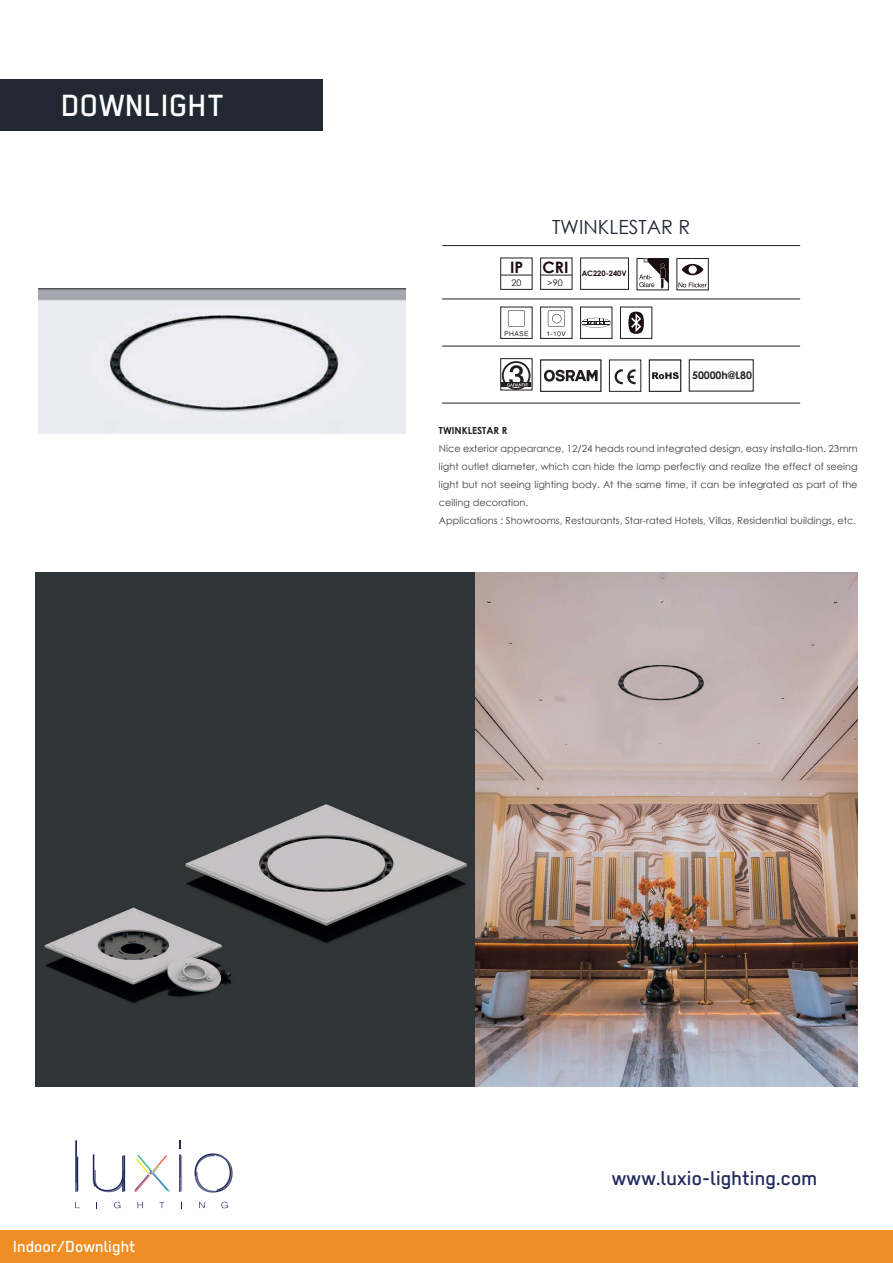
<style>
.page{position:relative;width:893px;height:1263px;background:#fff}
.page>*{position:absolute;margin:0;border:0;box-sizing:border-box;transform-origin:0 0}
.t1{font:500 34.5px "Regular";color:#fff}
.t2{font:500 22.5px "Regular";color:#20295c}
.t3{font:19.5px "Century Gothic";color:#212832}
.t4{font:500 18px "Regular";color:#fff}
.t5{font:700 15.75px "Century Gothic";color:#190d0e}
.t6{font:700 10.5px "Century Gothic";color:#231f20}
.t7{font:9.75px/18px "Century Gothic";color:#3e4141}
.t8{font:700 9.75px "Century Gothic";color:#231f20}
.t9{font:9px "Century Gothic";color:#190d0e}
.t10{font:700 7.5px "Century Gothic";color:#190d0e}
</style>
<div class="page">
<div style="left:0;top:79px;width:322px;height:51px;background:#212832"></div>
<div style="left:1px;top:1230px;width:892px;height:33px;background:#ee8e24"></div>
<svg style="left:137px;top:1202px;width:6px;height:6px"></svg>
<svg style="left:159px;top:1202px;width:5px;height:6px"></svg>
<svg style="left:199px;top:1202px;width:6px;height:6px"></svg>
<svg style="left:75px;top:1140px;width:3px;height:52px"></svg>
<svg style="left:93px;top:1154px;width:32px;height:38px"></svg>
<svg style="left:134px;top:1155px;width:36px;height:37px"></svg>
<svg style="left:179px;top:1140px;width:3px;height:52px"></svg>
<svg style="left:195px;top:1153px;width:38px;height:39px"></svg>
<svg style="left:114px;top:1202px;width:6px;height:6px"></svg>
<svg style="left:221px;top:1202px;width:7px;height:6px"></svg>
<hr style="left:442px;top:346px;width:358px;height:1px;background:#231f20">
<hr style="left:442px;top:403px;width:358px;height:1px;background:#231f20">
<hr style="left:442px;top:245px;width:358px;height:1px;background:#231f20">
<hr style="left:442px;top:298px;width:358px;height:1px;background:#231f20">
<div style="left:580px;top:258px;width:49px;height:32px;border:1px solid #231f20"></div>
<div style="left:609px;top:360px;width:32px;height:32px;border:1px solid #231f20"></div>
<svg style="left:615px;top:369px;width:21px;height:15px"></svg>
<div style="left:649px;top:360px;width:32px;height:32px;border:1px solid #231f20"></div>
<svg style="left:652px;top:372px;width:27px;height:7px"></svg>
<div style="left:540px;top:360px;width:61px;height:32px;border:1px solid #231f20"></div>
<div style="left:500px;top:358px;width:32px;height:32px;border:1px solid #231f20"></div>
<svg style="left:501px;top:361px;width:30px;height:29px"></svg>
<div style="left:500px;top:258px;width:32px;height:32px;border:1px solid #231f20"></div>
<hr style="left:501px;top:275px;width:31px;height:1px;background:#231f20">
<div style="left:540px;top:258px;width:32px;height:32px;border:1px solid #231f20"></div>
<hr style="left:541px;top:275px;width:31px;height:1px;background:#231f20">
<div style="left:580px;top:307px;width:32px;height:32px;border:1px solid #231f20"></div>
<svg style="left:581px;top:317px;width:30px;height:11px"></svg>
<div style="left:500px;top:307px;width:32px;height:32px;border:1px solid #231f20"></div>
<svg style="left:505px;top:310px;width:23px;height:26px"></svg>
<div style="left:540px;top:307px;width:32px;height:32px;border:1px solid #231f20"></div>
<svg style="left:547px;top:310px;width:19px;height:26px"></svg>
<svg style="left:682px;top:264px;width:21px;height:11px"></svg>
<div style="left:688px;top:265px;width:9px;height:9px;background:#fff;border-radius:50%"></div>
<svg style="left:678px;top:283px;width:29px;height:4px"></svg>
<div style="left:637px;top:258px;width:32px;height:32px;border:1px solid #231f20"></div>
<svg style="left:639px;top:258px;width:29px;height:31px"></svg>
<div style="left:620px;top:307px;width:32px;height:32px;border:1px solid #231f20"></div>
<div style="left:628px;top:312px;width:16px;height:22px;background:#190d0e;border-radius:50%"></div>
<svg style="left:631px;top:313px;width:10px;height:19px"></svg>
<img style="left:35px;top:573px;width:823px;height:514px">
<img style="left:39px;top:288px;width:366px;height:146px">
<svg style="left:544px;top:370px;width:54px;height:12px"></svg>
<h1 class="t1" style="left:61px;top:86px;width:164px">DOWNLIGHT</h1>
<h3 class="t5" style="left:510px;top:255px;width:15px">IP</h3>
<p class="t9" style="left:512px;top:276px;width:11px">20</p>
<h3 class="t3" style="left:552px;top:213px;width:140px">TWINKLESTAR R</h3>
<h3 class="t5" style="left:543px;top:255px;width:27px">CRI</h3>
<p class="t9" style="left:547px;top:276px;width:17px">&gt;90</p>
<p class="t10" style="left:582px;top:267px;width:46px">AC220-240V</p>
<p class="t6" style="left:692px;top:367px;width:61px">50000h@L80</p>
<p class="t8" style="left:439px;top:423px;width:70px">TWINKLESTAR R</p>
<p class="t7" style="left:439px;top:439px;width:420px">Nice exterior appearance, 12/24 heads round integrated design, easy installa-tion. 23mm light outlet diameter, which can hide the lamp perfectly and realize the effect of seeing light but not seeing lighting body. At the same time, it can be integrated as part of the ceiling decoration.<br>Applications : Showrooms, Restaurants, Star-rated Hotels, Villas, Residential buildings, etc.</p>
<h3 class="t4" style="left:13px;top:1236px;width:124px">Indoor/Downlight</h3>
<h2 class="t2" style="left:612px;top:1165px;width:207px">www.luxio-lighting.com</h2>
</div>
